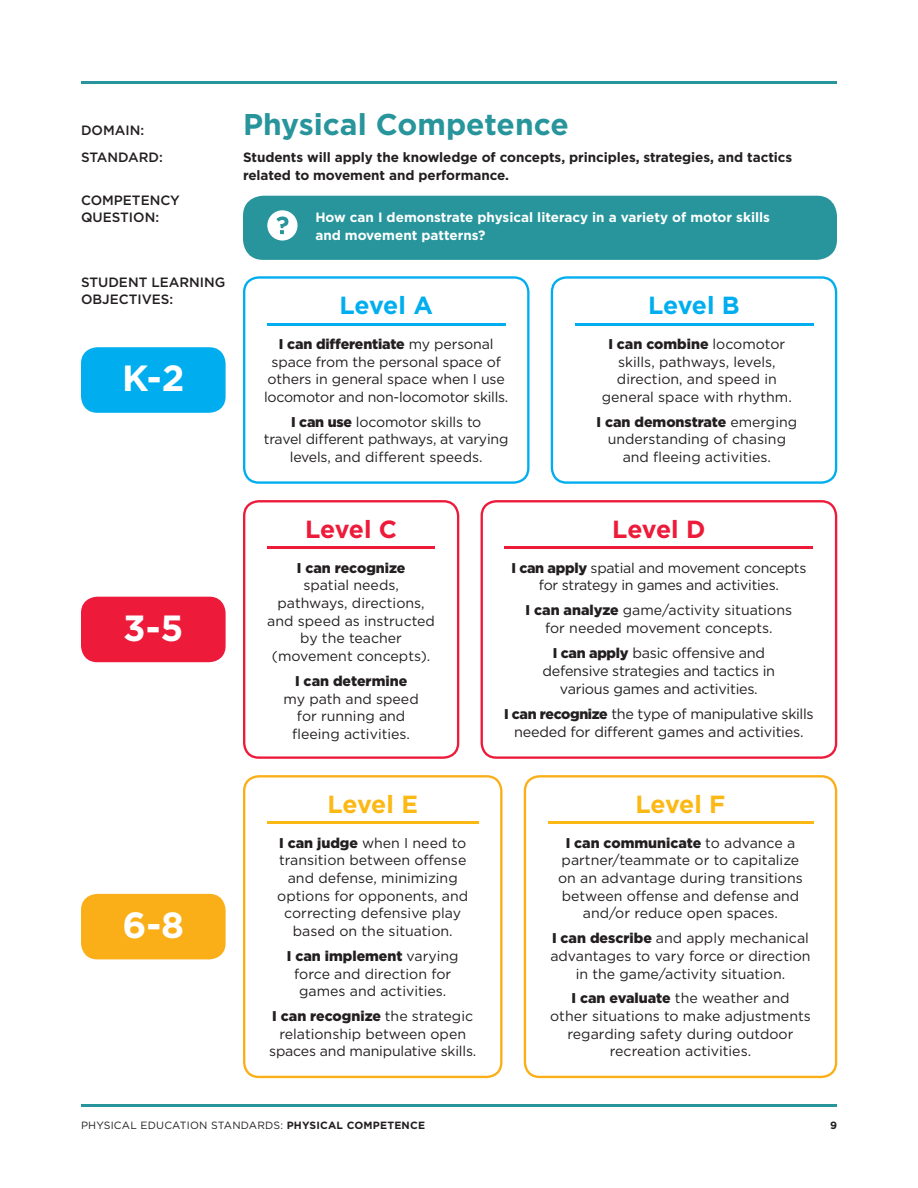
<style>
.page{position:relative;width:918px;height:1188px;background:#fff}
.page>*{position:absolute;margin:0;border:0;box-sizing:border-box;transform-origin:0 0}
.t1{font:700 36.45px "Gotham";color:#fff}
.t2{font:700 30px "Gotham";color:#27959b}
.t3{font:700 24.75px "Gotham";letter-spacing:-.015em;color:#00aeef}
.t4{font:700 24.75px "Gotham";letter-spacing:-.015em;color:#ed1a3a}
.t5{font:700 24.75px "Gotham";letter-spacing:-.015em;color:#fcb814}
.t6{font:14.4px/18px "Gotham";letter-spacing:-.02em;color:#231f20;text-align:center}
.t7{font:14.1px/17.7px "Gotham";color:#231f20;text-align:center}
.t8{font:14.1px/17.7px "Gotham";letter-spacing:-.02em;color:#231f20;text-align:center}
.t9{font:700 13.5px/18px "Gotham";letter-spacing:-.005em;color:#231f20}
.t10{font:700 13.5px/18px "Gotham";color:#fff}
.t11{font:500 13.5px "Gotham";color:#231f20}
.t12{font:10.5px "Gotham";letter-spacing:.02em;color:#231f20}
.t13{font:700 10.5px "Gotham";color:#231f20}
.s1{font-weight:900}
.s2{font-weight:900;font-size:14.1px}
.s3{font-weight:700}
</style>
<div class="page">
<hr style="left:81px;top:81px;width:756px;height:3px;background:#27959b">
<hr style="left:81px;top:1104px;width:756px;height:3px;background:#27959b">
<div style="left:81px;top:347px;width:145px;height:66px;background:#00aeef;border-radius:16px"></div>
<div style="left:81px;top:597px;width:145px;height:65px;background:#ed1a3a;border-radius:16px"></div>
<div style="left:81px;top:894px;width:145px;height:65px;background:#faaf18;border-radius:16px"></div>
<hr style="left:267px;top:323px;width:238px;height:2px;background:#00aeef">
<hr style="left:575px;top:323px;width:238px;height:2px;background:#00aeef">
<div style="left:551px;top:276px;width:286px;height:208px;border:2px solid #00aeef;border-radius:15px"></div>
<div style="left:243px;top:276px;width:287px;height:208px;border:2px solid #00aeef;border-radius:15px"></div>
<hr style="left:267px;top:547px;width:168px;height:2px;background:#ed1a3a">
<hr style="left:505px;top:547px;width:308px;height:2px;background:#ed1a3a">
<div style="left:481px;top:500px;width:356px;height:259px;border:2px solid #ed1a3a;border-radius:15px"></div>
<div style="left:243px;top:500px;width:216px;height:259px;border:2px solid #ed1a3a;border-radius:15px"></div>
<hr style="left:267px;top:822px;width:211px;height:2px;background:#fcb814">
<div style="left:243px;top:775px;width:260px;height:303px;border:2px solid #faaf18;border-radius:15px"></div>
<hr style="left:548px;top:822px;width:265px;height:2px;background:#fcb814">
<div style="left:524px;top:775px;width:313px;height:303px;border:2px solid #faaf18;border-radius:15px"></div>
<div style="left:243px;top:196px;width:594px;height:64px;background:#27959b;border-radius:20px"></div>
<svg style="left:267px;top:210px;width:31px;height:31px"></svg>
<p class="t11" style="left:81px;top:121px;width:65px">DOMAIN:</p>
<p class="t2" style="left:243px;top:104px;width:327px">Physical Competence</p>
<p class="t11" style="left:81px;top:148px;width:83px">STANDARD:</p>
<p class="t9" style="left:243px;top:148px;width:551px">Students will apply the knowledge of concepts, principles, strategies, and tactics related to movement and performance.</p>
<p class="t11" style="left:81px;top:192px;width:100px">COMPETENCY</p>
<p class="t11" style="left:81px;top:208px;width:80px">QUESTION:</p>
<p class="t10" style="left:315px;top:208px;width:456px">How can I demonstrate physical literacy in a variety of motor skills and movement patterns?</p>
<p class="t11" style="left:81px;top:273px;width:146px">STUDENT LEARNING</p>
<p class="t11" style="left:81px;top:290px;width:94px">OBJECTIVES:</p>
<p class="t1" style="left:122px;top:354px;width:64px">K-2</p>
<p class="t1" style="left:123px;top:604px;width:62px">3-5</p>
<p class="t1" style="left:122px;top:901px;width:63px">6-8</p>
<p class="t3" style="left:340px;top:289px;width:95px">Level A</p>
<p class="t3" style="left:648px;top:289px;width:93px">Level B</p>
<p class="t7" style="left:264px;top:335px;width:246px"><span class="s1">I can differentiate</span> my personal space from the personal space of others in general space when I use locomotor and non-locomotor skills.</p>
<p class="t7" style="left:264px;top:413px;width:246px"><span class="s1">I can use</span> locomotor skills to<br>travel different pathways, at varying levels, and different speeds.</p>
<p class="t7" style="left:602px;top:335px;width:192px"><span class="s1">I can combine</span> locomotor skills, pathways, levels, direction, and speed in general space with rhythm.</p>
<p class="t7" style="left:597px;top:413px;width:202px"><span class="s1">I can demonstrate</span> emerging understanding of chasing and fleeing activities.</p>
<p class="t4" style="left:305px;top:513px;width:94px">Level C</p>
<p class="t4" style="left:612px;top:513px;width:95px">Level D</p>
<p class="t7" style="left:267px;top:559px;width:169px"><span class="s1">I can recognize<br></span>spatial needs, pathways, directions, and speed as instructed by the teacher (movement concepts).</p>
<p class="t7" style="left:284px;top:672px;width:137px"><span class="s1">I can determine </span>my path and speed for running and fleeing activities.</p>
<p class="t8" style="left:511px;top:559px;width:297px"><span class="s1">I can apply</span> spatial and movement concepts for strategy in games and activities.</p>
<p class="t7" style="left:526px;top:601px;width:268px"><span class="s1">I can analyze</span> game/activity situations for needed movement concepts.</p>
<p class="t6" style="left:543px;top:643px;width:234px"><span class="s2">I can apply</span> basic offensive and defensive strategies and tactics in various games and activities.</p>
<p class="t6" style="left:504px;top:705px;width:311px"><span class="s2">I can recognize</span> the type of manipulative skills needed for different games and activities.</p>
<p class="t5" style="left:328px;top:788px;width:92px">Level E</p>
<p class="t7" style="left:277px;top:834px;width:192px"><span class="s1">I can judge</span> when I need to transition between offense and defense, minimizing options for opponents, and correcting defensive play based on the situation.</p>
<p class="t7" style="left:287px;top:947px;width:173px"><span class="s1">I can implement</span> varying force and direction for games and activities.</p>
<p class="t7" style="left:269px;top:1007px;width:209px"><span class="s1">I can recognize</span> the strategic relationship between open spaces and manipulative skills.</p>
<p class="t5" style="left:635px;top:788px;width:92px">Level F</p>
<p class="t7" style="left:558px;top:834px;width:246px"><span class="s1">I can communicate</span> to advance a partner/teammate or to capitalize on an advantage during transitions between offense and defense and and/or reduce open spaces.</p>
<p class="t7" style="left:550px;top:929px;width:262px"><span class="s1">I can describe</span> and apply mechanical advantages to vary force or direction in the game/activity situation.</p>
<p class="t7" style="left:550px;top:989px;width:262px"><span class="s1">I can evaluate</span> the weather and<br>other situations to make adjustments regarding safety during outdoor recreation activities.</p>
<p class="t12" style="left:81px;top:1118px;width:346px">PHYSICAL EDUCATION STANDARDS: <span class="s3">PHYSICAL COMPETENCE</span></p>
<p class="t13" style="left:830px;top:1118px;width:8px">9</p>
</div>
